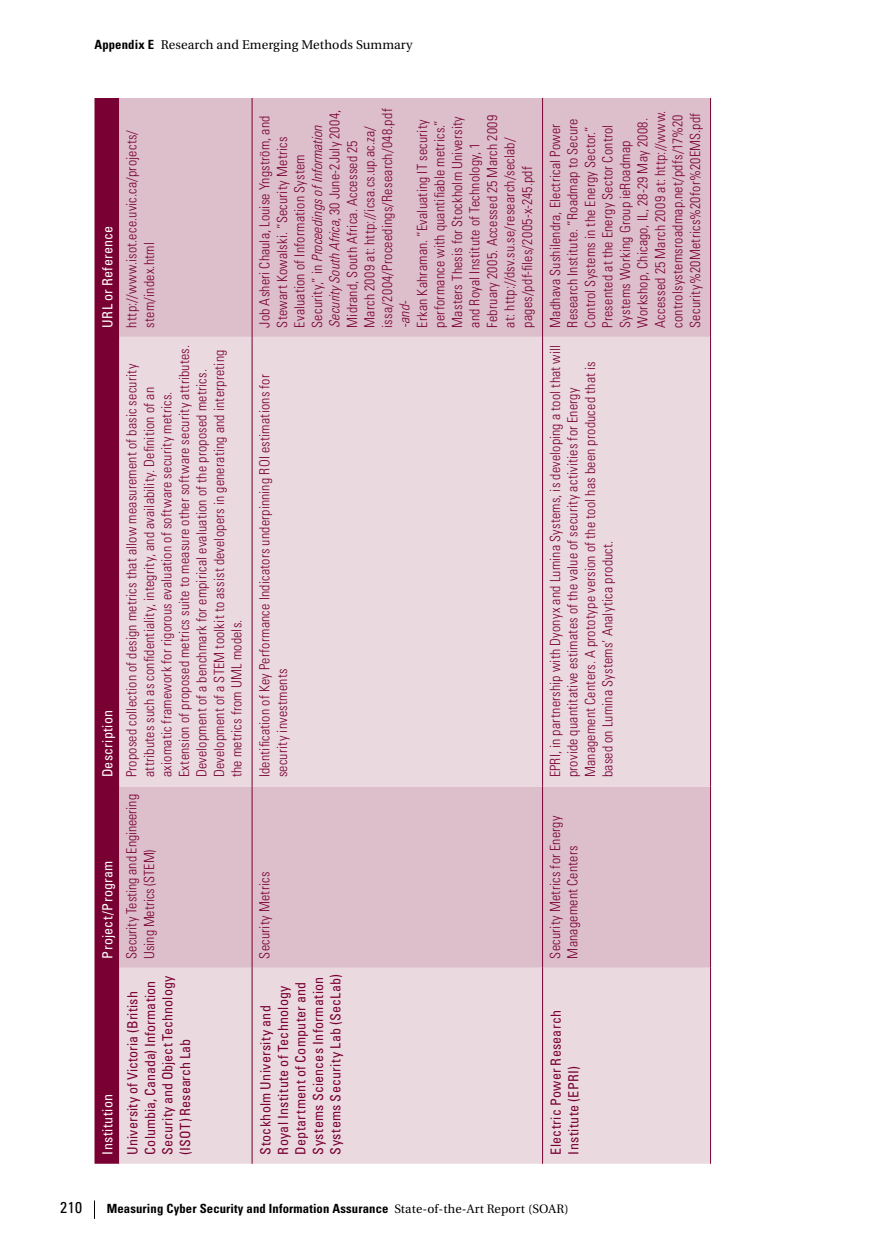
<style>
.page{position:relative;width:882px;height:1260px;background:#fff}
.page>*{position:absolute;margin:0;border:0;box-sizing:border-box;transform-origin:0 0}
.t1{font:condensed 15.75px "Univers";color:#000}
.t2{font:300 condensed 14px/17.5px "Univers";letter-spacing:.015em;color:#780032}
.t3{font:condensed 14px/17.5px "Univers";letter-spacing:.015em;color:#780032}
.t4{font:condensed 14px "Univers";letter-spacing:.02em;color:#fff}
.t5{font:italic 300 condensed 14px "Univers";color:#780032}
.t6{font:700 condensed 12.6px "Univers";letter-spacing:.01em;color:#000}
.t7{font:12.6px "Utopia";letter-spacing:.01em;color:#000}
.s1{font-family:"Univers";font-weight:700;font-stretch:condensed}
.s2{font-style:italic}
.s3{font-family:"Utopia";font-weight:400;font-stretch:normal;font-size:12.25px}
</style>
<div class="page">
<svg style="left:94px;top:1200px;width:1px;height:19px"></svg>
<div style="left:94px;top:98px;width:25px;height:1066px;background:#780032"></div>
<div style="left:119px;top:968px;width:591px;height:196px;background:#ebd9e0"></div>
<svg style="left:119px;top:98px;width:591px;height:870px;fill:#ebd9e0"></svg>
<hr style="left:252px;top:968px;width:1px;height:196px;background:#780032">
<hr style="left:252px;top:787px;width:1px;height:181px;background:#780032">
<hr style="left:252px;top:337px;width:1px;height:450px;background:#780032">
<hr style="left:252px;top:98px;width:1px;height:239px;background:#780032">
<hr style="left:542px;top:968px;width:1px;height:196px;background:#780032">
<hr style="left:542px;top:787px;width:1px;height:181px;background:#780032">
<hr style="left:542px;top:337px;width:1px;height:450px;background:#780032">
<hr style="left:542px;top:98px;width:1px;height:239px;background:#780032">
<hr style="left:710px;top:968px;width:1px;height:196px;background:#780032">
<hr style="left:710px;top:787px;width:1px;height:181px;background:#780032">
<hr style="left:710px;top:337px;width:1px;height:450px;background:#780032">
<hr style="left:710px;top:98px;width:1px;height:239px;background:#780032">
<p class="t7" style="left:94px;top:38px;width:320px"><span class="s1">Appendix E</span> Research and Emerging Methods Summary</p>
<p class="t4" style="left:99px;top:328px;width:104px;rotate:-90deg">URL or Reference</p>
<p class="t4" style="left:99px;top:777px;width:69px;rotate:-90deg">Description</p>
<p class="t4" style="left:99px;top:959px;width:99px;rotate:-90deg">Project/Program</p>
<p class="t4" style="left:99px;top:1155px;width:62px;rotate:-90deg">Institution</p>
<p class="t2" style="left:123px;top:328px;width:199px;rotate:-90deg">http://www.isot.ece.uvic.ca/projects/ stem/index.html</p>
<p class="t2" style="left:123px;top:777px;width:434px;rotate:-90deg">Proposed collection of design metrics that allow measurement of basic security attributes such as confidentiality, integrity, and availability. Definition of an axiomatic framework for rigorous evaluation of software security metrics.<br>Extension of proposed metrics suite to measure other software security attributes.<br>Development of a benchmark for empirical evaluation of the proposed metrics.<br>Development of a STEM toolkit to assist developers in generating and interpreting the metrics from UML models.</p>
<p class="t2" style="left:123px;top:959px;width:166px;rotate:-90deg">Security Testing and Engineering<br>Using Metrics (STEM)</p>
<p class="t3" style="left:123px;top:1155px;width:180px;rotate:-90deg">University of Victoria (British<br>Columbia, Canada) Information<br>Security and Object Technology (ISOT) Research Lab</p>
<p class="t2" style="left:256px;top:328px;width:221px;rotate:-90deg">Job Asheri Chaula, Louise Yngström, and Stewart Kowalski. “Security Metrics Evaluation of Information System Security,” in <span class="s2">Proceedings of Information Security South Africa,</span> 30 June-2July 2004, Midrand, South Africa. Accessed 25<br>March 2009 at: http://icsa.cs.up.ac.za/ issa/2004/Proceedings/Research/048.pdf</p>
<p class="t2" style="left:413px;top:328px;width:214px;rotate:-90deg">Erkan Kahraman. “Evaluating IT security performance with quantifiable metrics.” Masters Thesis for Stockholm University and Royal Institute of Technology, 1<br>February 2005. Accessed 25 March 2009 at: http://dsv.su.se/research/seclab/ pages/pdf-files/2005-x-245.pdf</p>
<p class="t5" style="left:396px;top:328px;width:28px;rotate:-90deg">-and-</p>
<p class="t2" style="left:256px;top:777px;width:404px;rotate:-90deg">Identification of Key Performance Indicators underpinning ROI estimations for security investments</p>
<p class="t2" style="left:546px;top:328px;width:219px;rotate:-90deg">Madhava Sushilendra, Electrical Power Research Institute. “Roadmap to Secure Control Systems in the Energy Sector.” Presented at the Energy Sector Control Systems Working Group ieRoadmap Workshop, Chicago, IL, 28-29 May 2008.<br>Accessed 25 March 2009 at: http://www. controlsystemsroadmap.net/pdfs/17%20<br>Security%20Metrics%20for%20EMS.pdf</p>
<p class="t2" style="left:546px;top:777px;width:434px;rotate:-90deg">EPRI, in partnership with Dyonyx and Lumina Systems, is developing a tool that will provide quantitative estimates of the value of security activities for Energy Management Centers. A prototype version of the tool has been produced that is based on Lumina Systems’ Analytica product.</p>
<p class="t2" style="left:256px;top:959px;width:88px;rotate:-90deg">Security Metrics</p>
<p class="t3" style="left:256px;top:1155px;width:182px;rotate:-90deg">Stockholm University and<br>Royal Institute of Technology<br>Deptartment of Computer and<br>Systems Sciences Information<br>Systems Security Lab (SecLab)</p>
<p class="t2" style="left:546px;top:959px;width:145px;rotate:-90deg">Security Metrics for Energy<br>Management Centers</p>
<p class="t3" style="left:547px;top:1155px;width:146px;rotate:-90deg">Electric Power Research<br>Institute (EPRI)</p>
<p class="t1" style="left:60px;top:1198px;width:24px">210</p>
<p class="t6" style="left:107px;top:1201px;width:463px">Measuring Cyber Security and Information Assurance <span class="s3">State-of-the-Art Report (SOAR)</span></p>
</div>
